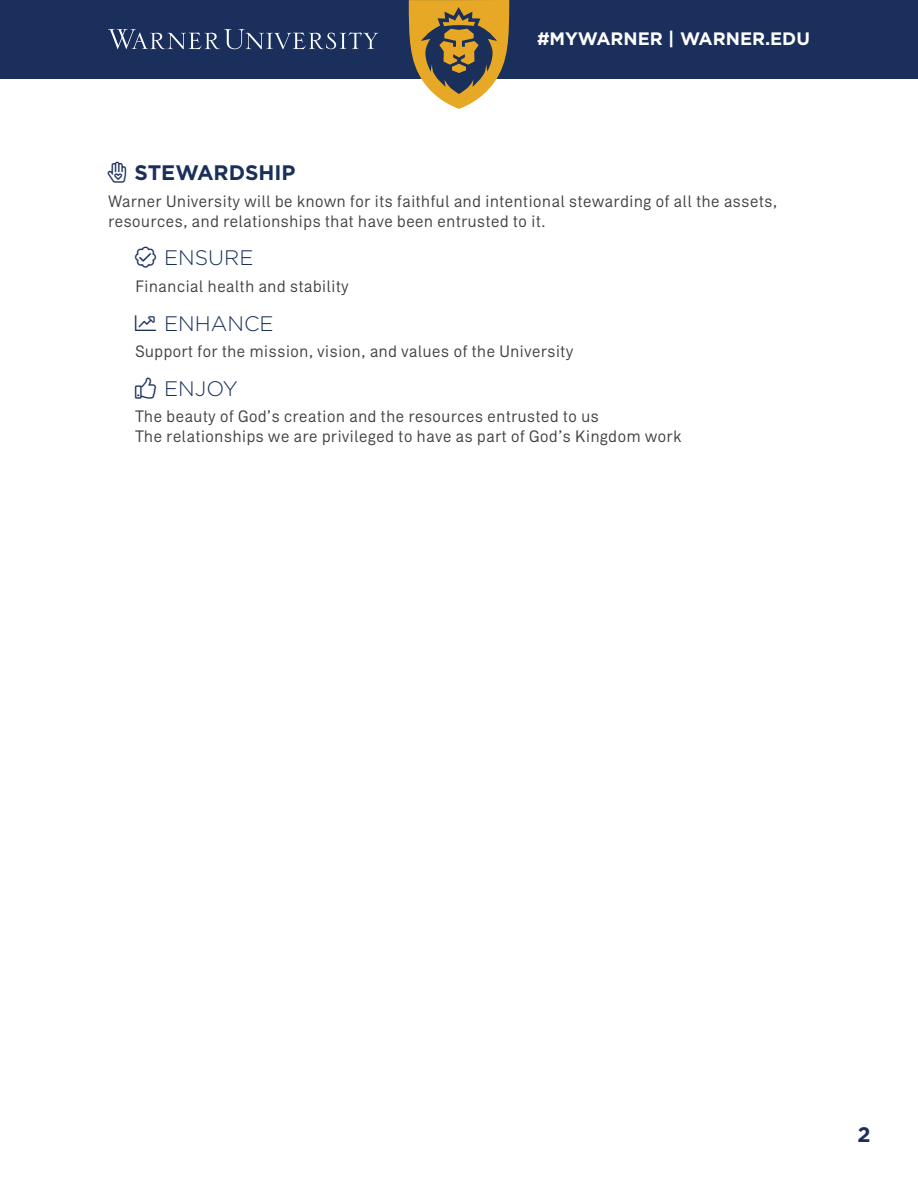
<style>
.page{position:relative;width:918px;height:1188px;background:#fff}
.page>*{position:absolute;margin:0;border:0;box-sizing:border-box;transform-origin:0 0}
.t1{font:300 21px "Gotham";color:#1a305b}
.t2{font:700 21px "Gotham";color:#1a305b}
.t3{font:700 21px "Gotham";color:#1a2f5b}
.t4{font:700 18px "Gotham";color:#fff}
.t5{font:16.5px/19.8px "Zimmer";color:#414042}
</style>
<div class="page">
<div style="left:0;top:0;width:459px;height:78px;background:#1a2f5b"></div>
<div style="left:459px;top:0;width:459px;height:78px;background:#1a2f5b"></div>
<svg style="left:108px;top:29px;width:270px;height:20px"></svg>
<svg style="left:409px;top:0;width:100px;height:109px"></svg>
<p class="t4" style="left:537px;top:27px;width:274px">#MYWARNER | WARNER.EDU</p>
<p class="t2" style="left:108px;top:159px;width:189px">■▼ STEWARDSHIP</p>
<p class="t5" style="left:108px;top:191px;width:671px">Warner University will be known for its faithful and intentional stewarding of all the assets, resources, and relationships that have been entrusted to it.</p>
<p class="t1" style="left:164px;top:245px;width:91px">ENSURE</p>
<p class="t5" style="left:135px;top:276px;width:215px">Financial health and stability</p>
<p class="t1" style="left:135px;top:310px;width:140px">▼●■ ENHANCE</p>
<p class="t5" style="left:135px;top:341px;width:440px">Support for the mission, vision, and values of the University</p>
<p class="t1" style="left:135px;top:375px;width:105px">◆▲◆ ENJOY</p>
<p class="t5" style="left:135px;top:407px;width:548px">The beauty of God’s creation and the resources entrusted to us<br>The relationships we are privileged to have as part of God’s Kingdom work</p>
<p class="t3" style="left:857px;top:1121px;width:15px">2</p>
</div>
